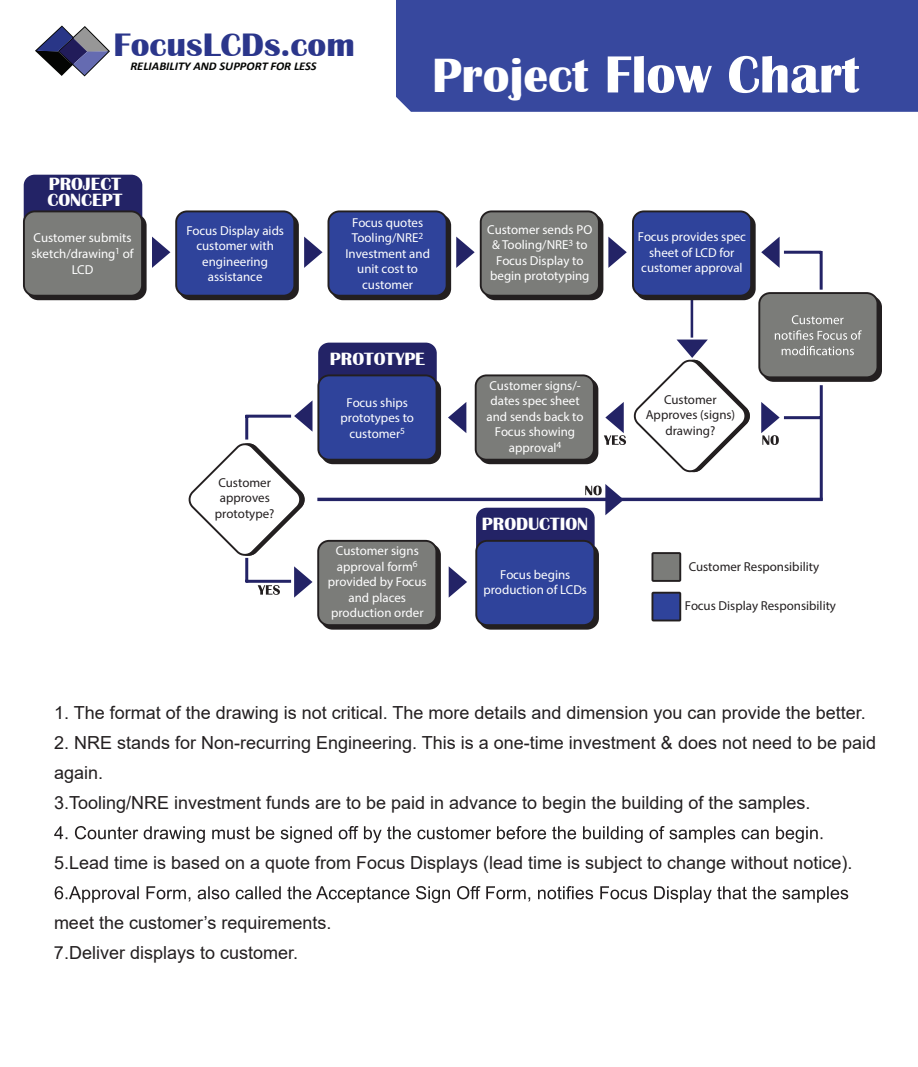
<style>
.page{position:relative;width:918px;height:1067px;background:#fff}
.page>*{position:absolute;margin:0;border:0;box-sizing:border-box;transform-origin:0 0}
.t1{font:700 54px "Britannic";color:#fff}
.t2{font:700 33.45px "Britannic";color:#2b368b;scale:1.04 1}
.t3{font:700 18.3px/16.2px "Britannic";color:#fff}
.t4{font:18px/30px "Arial";color:#231f20}
.t5{font:12.9px/15.5px "Myriad Pro";color:#fff;text-align:center}
.t6{font:12.9px/15.5px "Myriad Pro";color:#231f20;text-align:center}
.t7{font:italic 700 11.85px "Calibri";color:#040503;scale:1.04 1}
.s1{font-size:49.5px}
</style>
<div class="page">
<div style="left:396px;top:0;width:522px;height:112px;background:#37489e"></div>
<svg style="left:35px;top:25px;width:75px;height:52px"></svg>
<svg style="left:188px;top:443px;width:117px;height:115px"></svg>
<hr style="left:691px;top:299px;width:2px;height:38px;background:#232366">
<div style="left:478px;top:378px;width:120px;height:86px;border:2px solid #231f20;border-radius:11px"></div>
<div style="left:321px;top:378px;width:120px;height:86px;border:2px solid #231f20;border-radius:11px"></div>
<div style="left:318px;top:342px;width:119px;height:85px;background:#232366;border-radius:11px"></div>
<div style="left:763px;top:296px;width:118px;height:85px;background:#231f20;border-radius:11px"></div>
<div style="left:762px;top:296px;width:120px;height:86px;border:2px solid #231f20;border-radius:11px"></div>
<div style="left:759px;top:293px;width:118px;height:84px;background:#7b7c79;border-radius:11px"></div>
<div style="left:758px;top:292px;width:120px;height:86px;border:2px solid #231f20;border-radius:11px"></div>
<div style="left:476px;top:375px;width:118px;height:84px;background:#7b7c79;border-radius:11px"></div>
<div style="left:475px;top:374px;width:120px;height:86px;border:2px solid #231f20;border-radius:11px"></div>
<div style="left:318px;top:375px;width:119px;height:84px;background:#2f439b;border-radius:11px"></div>
<div style="left:317px;top:374px;width:121px;height:86px;border:2px solid #231f20;border-radius:11px"></div>
<svg style="left:152px;top:236px;width:18px;height:32px"></svg>
<svg style="left:304px;top:236px;width:19px;height:32px"></svg>
<svg style="left:456px;top:236px;width:19px;height:32px"></svg>
<svg style="left:608px;top:236px;width:19px;height:32px"></svg>
<svg style="left:448px;top:402px;width:18px;height:31px"></svg>
<svg style="left:634px;top:339px;width:116px;height:134px"></svg>
<svg style="left:604px;top:402px;width:22px;height:43px"></svg>
<svg style="left:761px;top:402px;width:19px;height:43px"></svg>
<svg style="left:761px;top:236px;width:19px;height:32px"></svg>
<hr style="left:820px;top:251px;width:3px;height:39px;background:#232366">
<hr style="left:784px;top:251px;width:37px;height:3px;background:#232366">
<hr style="left:820px;top:385px;width:3px;height:115px;background:#232366">
<hr style="left:784px;top:416px;width:37px;height:3px;background:#232366">
<div style="left:179px;top:214px;width:120px;height:86px;border:2px solid #231f20;border-radius:11px"></div>
<div style="left:176px;top:211px;width:118px;height:85px;background:#2f439b;border-radius:11px"></div>
<div style="left:175px;top:210px;width:120px;height:87px;border:2px solid #231f20;border-radius:11px"></div>
<div style="left:331px;top:214px;width:120px;height:86px;border:2px solid #231f20;border-radius:11px"></div>
<div style="left:328px;top:211px;width:119px;height:85px;background:#2f439b;border-radius:11px"></div>
<div style="left:328px;top:210px;width:120px;height:87px;border:2px solid #231f20;border-radius:11px"></div>
<div style="left:636px;top:214px;width:120px;height:86px;border:2px solid #231f20;border-radius:11px"></div>
<div style="left:633px;top:211px;width:118px;height:85px;background:#2f439b;border-radius:11px"></div>
<div style="left:632px;top:210px;width:120px;height:87px;border:2px solid #231f20;border-radius:11px"></div>
<div style="left:483px;top:214px;width:120px;height:86px;border:2px solid #231f20;border-radius:11px"></div>
<div style="left:481px;top:211px;width:118px;height:85px;background:#7b7c79;border-radius:11px"></div>
<div style="left:480px;top:210px;width:120px;height:87px;border:2px solid #231f20;border-radius:11px"></div>
<div style="left:321px;top:543px;width:120px;height:86px;border:2px solid #231f20;border-radius:11px"></div>
<div style="left:479px;top:543px;width:120px;height:86px;border:2px solid #231f20;border-radius:11px"></div>
<div style="left:476px;top:507px;width:119px;height:85px;background:#232366;border-radius:11px"></div>
<div style="left:318px;top:541px;width:118px;height:84px;background:#7b7c79;border-radius:11px"></div>
<div style="left:317px;top:540px;width:120px;height:86px;border:2px solid #231f20;border-radius:11px"></div>
<div style="left:476px;top:541px;width:118px;height:84px;background:#2f439b;border-radius:11px"></div>
<div style="left:475px;top:540px;width:120px;height:86px;border:2px solid #231f20;border-radius:11px"></div>
<svg style="left:449px;top:566px;width:18px;height:31px"></svg>
<div style="left:27px;top:214px;width:120px;height:86px;border:2px solid #231f20;border-radius:11px"></div>
<div style="left:24px;top:175px;width:118px;height:84px;background:#232366;border-radius:11px"></div>
<div style="left:24px;top:211px;width:118px;height:85px;background:#7b7c79;border-radius:11px"></div>
<div style="left:23px;top:210px;width:120px;height:87px;border:2px solid #231f20;border-radius:11px"></div>
<svg style="left:792px;top:315px;width:52px;height:9px"></svg>
<svg style="left:775px;top:330px;width:87px;height:10px"></svg>
<svg style="left:782px;top:346px;width:72px;height:9px"></svg>
<div style="left:652px;top:553px;width:28px;height:28px;background:#7b7c79"></div>
<div style="left:651px;top:552px;width:30px;height:30px;border:2px solid #231f20"></div>
<div style="left:652px;top:592px;width:28px;height:28px;background:#2f439b"></div>
<div style="left:651px;top:591px;width:30px;height:30px;border:2px solid #231f20"></div>
<svg style="left:258px;top:585px;width:22px;height:10px"></svg>
<svg style="left:585px;top:484px;width:39px;height:31px"></svg>
<svg style="left:294px;top:566px;width:19px;height:31px"></svg>
<hr style="left:245px;top:558px;width:3px;height:24px;background:#232366">
<hr style="left:246px;top:580px;width:45px;height:3px;background:#232366">
<svg style="left:294px;top:400px;width:19px;height:31px"></svg>
<hr style="left:245px;top:415px;width:3px;height:24px;background:#232366">
<hr style="left:246px;top:414px;width:45px;height:3px;background:#232366">
<svg style="left:317px;top:497px;width:506px;height:4px;background:#47477f"></svg>
<svg style="left:54px;top:826px;width:768px;height:17px"></svg>
<svg style="left:55px;top:886px;width:793px;height:17px"></svg>
<h2 class="t2" style="left:113px;top:26px;width:234px">FocusLCDs.com</h2>
<p class="t7" style="left:130px;top:58px;width:181px">RELIABILITY AND SUPPORT FOR LESS</p>
<h1 class="t1" style="left:432px;top:44px;width:429px"><span class="s1">Project</span> Flow Chart</h1>
<h3 class="t3" style="left:47px;top:176px;width:76px">PROJECT<br>CONCEPT</h3>
<p class="t5" style="left:31px;top:230px;width:104px">Customer submits sketch/drawing<sup>1</sup> of<br>LCD</p>
<p class="t5" style="left:186px;top:222px;width:99px">Focus Display aids customer with engineering assistance</p>
<p class="t5" style="left:345px;top:214px;width:86px">Focus quotes<br>Tooling/NRE<sup>2<br></sup>Investment and unit cost to customer</p>
<h3 class="t3" style="left:330px;top:351px;width:97px">PROTOTYPE</h3>
<p class="t6" style="left:215px;top:474px;width:61px">Customer approves prototype?</p>
<p class="t5" style="left:341px;top:394px;width:75px">Focus ships prototypes to customer<sup>5</sup></p>
<p class="t5" style="left:328px;top:543px;width:100px">Customer signs approval form<sup>6 </sup>provided by Focus and places production order</p>
<p class="t5" style="left:487px;top:221px;width:106px">Customer sends PO &amp; Tooling/NRE<sup>3</sup> to<br>Focus Display to begin prototyping</p>
<p class="t5" style="left:487px;top:377px;width:99px">Customer signs/- dates spec sheet and sends back to<br>Focus showing approval<sup>4</sup></p>
<h3 class="t3" style="left:482px;top:516px;width:108px">PRODUCTION</h3>
<p class="t5" style="left:483px;top:566px;width:105px">Focus begins production of LCDs</p>
<p class="t5" style="left:638px;top:229px;width:110px">Focus provides spec sheet of LCD for customer approval</p>
<p class="t6" style="left:646px;top:391px;width:91px">Customer<br>Approves (signs) drawing?</p>
<p class="t6" style="left:689px;top:558px;width:132px">Customer Responsibility</p>
<p class="t6" style="left:685px;top:598px;width:153px">Focus Display Responsibility</p>
<h3 class="t4" style="left:54px;top:697px;width:813px">1. The format of the drawing is not critical. The more details and dimension you can provide the better.</h3>
<h3 class="t4" style="left:54px;top:727px;width:824px">2. NRE stands for Non-recurring Engineering. This is a one-time investment &amp; does not need to be paid again.<br>3.Tooling/NRE investment funds are to be paid in advance to begin the building of the samples.</h3>
<h3 class="t4" style="left:54px;top:847px;width:800px">5.Lead time is based on a quote from Focus Displays (lead time is subject to change without notice).</h3>
<h3 class="t4" style="left:54px;top:907px;width:279px">meet the customer’s requirements.<br>7.Deliver displays to customer.</h3>
</div>
